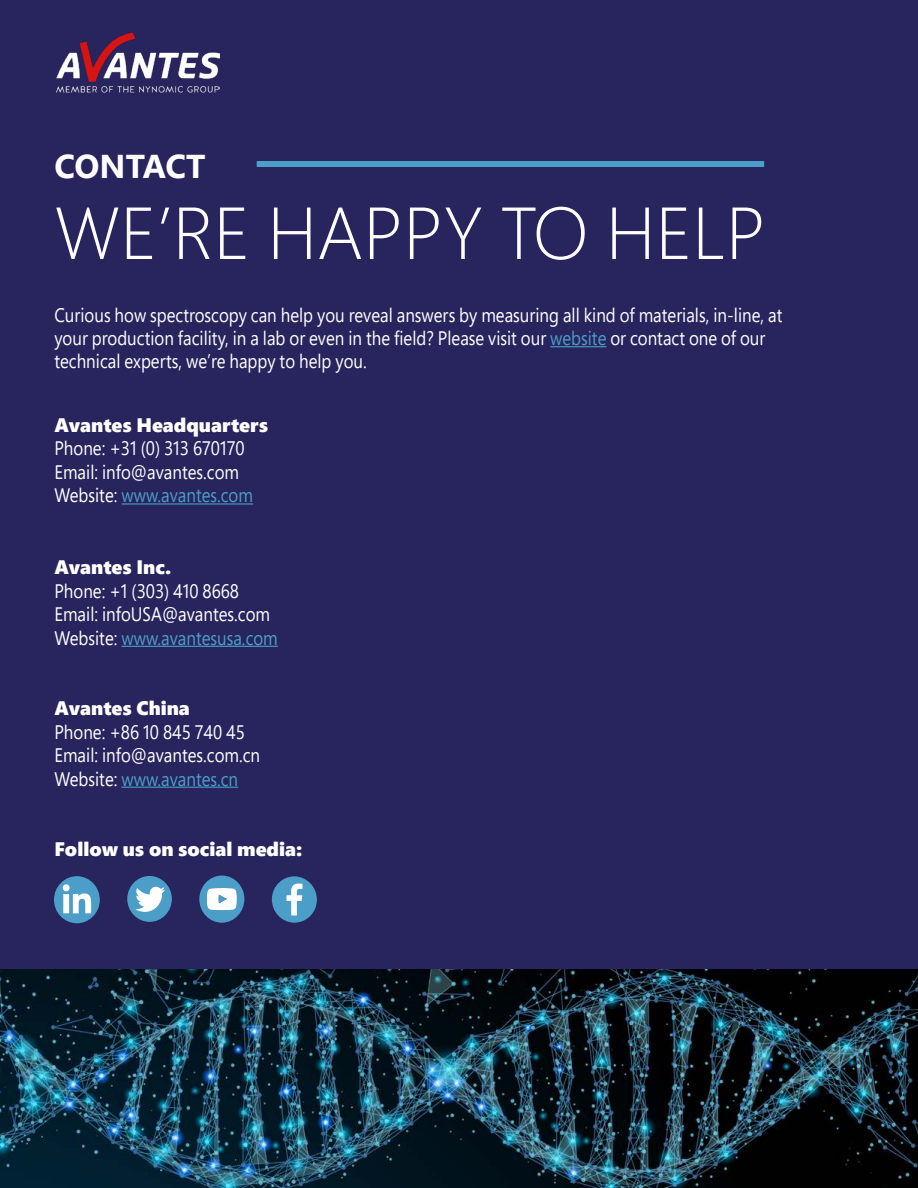
<style>
.page{position:relative;width:918px;height:1188px;background:#fff}
.page>*{position:absolute;margin:0;border:0;box-sizing:border-box;transform-origin:0 0}
.t1{font:300 73.5px "Segoe Pro";color:#fff}
.t2{font:700 33px "Segoe Pro";letter-spacing:-.005em;color:#fff}
.t3{font:19.5px/23.4px "Segoe Pro";color:#fff;scale:.87 1}
.t4{font:900 19.5px "Segoe Pro";color:#fff}
.s1{color:#4b9ec7}
</style>
<div class="page">
<div style="left:0;top:0;width:918px;height:969px;background:#28245d"></div>
<div style="left:257px;top:161px;width:507px;height:6px;background:#4b9ec7"></div>
<img style="left:57px;top:32px;width:163px;height:61px">
<hr style="left:121px;top:503px;width:132px;height:2px;background:#4b9ec7">
<hr style="left:121px;top:787px;width:117px;height:1px;background:#4b9ec7">
<hr style="left:121px;top:646px;width:157px;height:1px;background:#4b9ec7">
<hr style="left:550px;top:346px;width:56px;height:1px;background:#4b9ec7">
<img style="left:0;top:969px;width:918px;height:219px">
<svg style="left:199px;top:876px;width:45px;height:47px"></svg>
<div style="left:127px;top:876px;width:45px;height:46px;background:#4b9ec7;border-radius:50%"></div>
<svg style="left:136px;top:886px;width:29px;height:26px"></svg>
<div style="left:54px;top:876px;width:46px;height:47px;background:#4b9ec7;border-radius:50%"></div>
<svg style="left:63px;top:893px;width:28px;height:20px"></svg>
<div style="left:63px;top:884px;width:7px;height:7px;background:#fff;border-radius:50%"></div>
<svg style="left:272px;top:876px;width:45px;height:47px"></svg>
<h2 class="t2" style="left:54px;top:153px;width:152px">CONTACT</h2>
<h1 class="t1" style="left:54px;top:191px;width:713px">WE’RE HAPPY TO HELP</h1>
<p class="t3" style="left:54px;top:303px;width:838px">Curious how spectroscopy can help you reveal answers by measuring all kind of materials, in-line, at your production facility, in a lab or even in the field? Please visit our <span class="s1">website</span> or contact one of our technical experts, we’re happy to help you.</p>
<p class="t4" style="left:54px;top:418px;width:215px">Avantes Headquarters</p>
<p class="t3" style="left:54px;top:436px;width:230px">Phone: +31 (0) 313 670170<br>Email: info@avantes.com<br>Website: <span class="s1">www.avantes.com</span></p>
<p class="t4" style="left:54px;top:560px;width:118px">Avantes Inc.</p>
<p class="t3" style="left:54px;top:579px;width:258px">Phone: +1 (303) 410 8668<br>Email: infoUSA@avantes.com<br>Website: <span class="s1">www.avantesusa.com</span></p>
<p class="t4" style="left:54px;top:701px;width:137px">Avantes China</p>
<p class="t3" style="left:54px;top:720px;width:238px">Phone: +86 10 845 740 45<br>Email: info@avantes.com.cn<br>Website: <span class="s1">www.avantes.cn</span></p>
<p class="t4" style="left:54px;top:842px;width:249px">Follow us on social media:</p>
</div>
